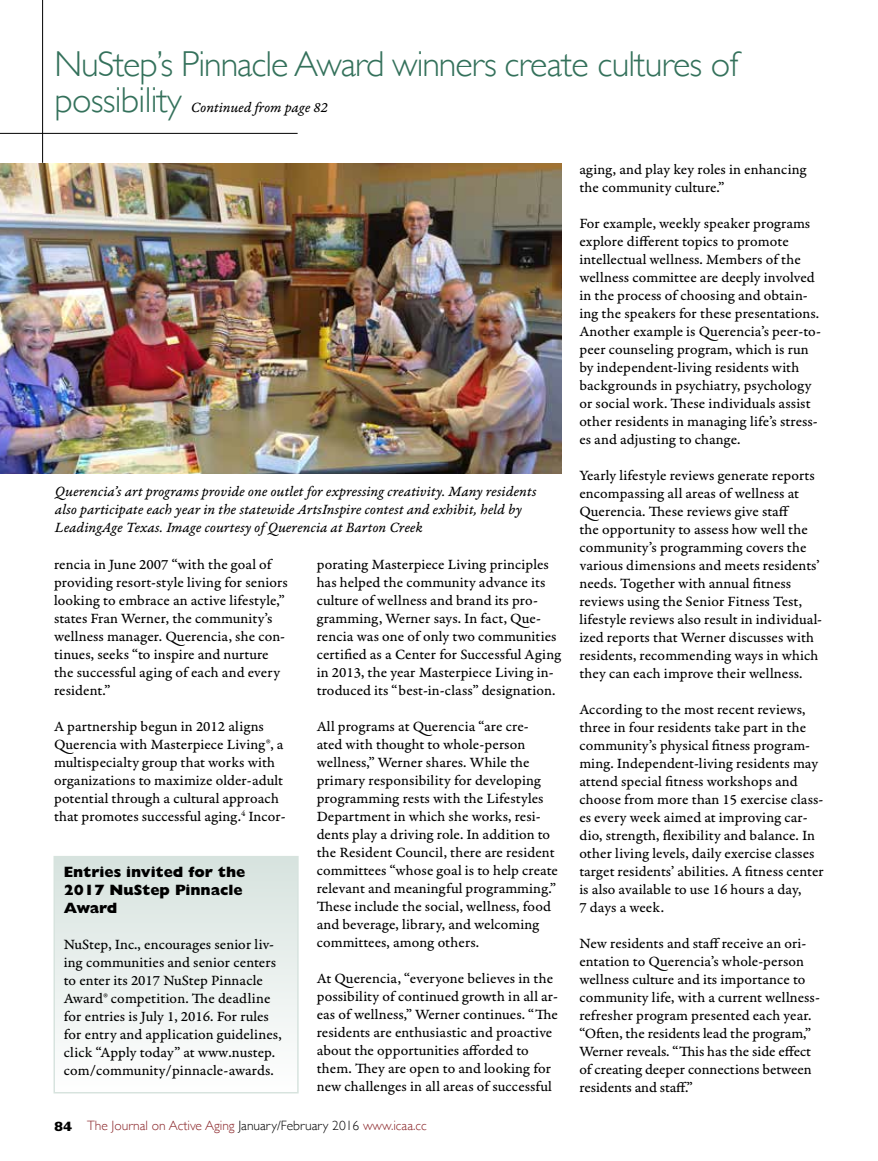
<style>
.page{position:relative;width:878px;height:1161px;background:#fff}
.page>*{position:absolute;margin:0;border:0;box-sizing:border-box;transform-origin:0 0}
.t1{font:300 36px/36px "Gill Sans";letter-spacing:-.02em;color:#34715b}
.t2{font:15px/18px "Garamond Premr Pro Capt";letter-spacing:.005em;color:#000}
.t3{font:15px/18px "Garamond Premr Pro It Capt";color:#000}
.t4{font:800 15px/18px "Gill Sans";color:#000}
.t5{font:300 13.5px "Gill Sans";color:#8a2529}
.s1{font-weight:800;color:#000}
.s2{color:#000}
</style>
<div class="page">
<hr style="left:0;top:133px;width:297px;height:1px;background:#000">
<hr style="left:42px;top:0;width:1px;height:163px;background:#000">
<div style="left:54px;top:857px;width:244px;height:236px;background:linear-gradient(to bottom,#d7e3de,#fefefe)"></div>
<img style="left:0;top:164px;width:561px;height:310px">
<h1 class="t1" style="left:54px;top:45px;width:685px">NuStep’s Pinnacle Award winners create cultures of possibility</h1>
<p class="t3" style="left:191px;top:99px;width:138px">Continued from page 82</p>
<p class="t3" style="left:55px;top:483px;width:483px">Querencia’s art programs provide one outlet for expressing creativity. Many residents also participate each year in the statewide ArtsInspire contest and exhibit, held by<br>LeadingAge Texas. Image courtesy of Querencia at Barton Creek</p>
<p class="t2" style="left:54px;top:556px;width:235px">rencia in June 2007 “with the goal of providing resort-style living for seniors looking to embrace an active lifestyle,” states Fran Werner, the community’s wellness manager. Querencia, she con&shy;tinues, seeks “to inspire and nurture the successful aging of each and every resident.”</p>
<p class="t2" style="left:54px;top:718px;width:233px">A partnership begun in 2012 aligns Querencia with Masterpiece Living®, a multispecialty group that works with organizations to maximize older-adult potential through a cultural approach that promotes successful aging.<sup>4</sup> Incor-</p>
<p class="t4" style="left:64px;top:863px;width:183px">Entries invited for the<br>2017 NuStep Pinnacle<br>Award</p>
<p class="t2" style="left:64px;top:936px;width:219px">NuStep, Inc., encourages senior liv&shy;ing communities and senior centers to enter its 2017 NuStep Pinnacle Award® competition. The deadline for entries is July 1, 2016. For rules for entry and application guidelines, click “Apply today” at www.nustep. com/community/pinnacle-awards.</p>
<p class="t2" style="left:317px;top:556px;width:246px">porating Masterpiece Living principles has helped the community advance its culture of wellness and brand its pro&shy;gramming, Werner says. In fact, Que&shy;rencia was one of only two communities certified as a Center for Successful Aging in 2013, the year Masterpiece Living in&shy;troduced its “best-in-class” designation.</p>
<p class="t2" style="left:317px;top:718px;width:243px">All programs at Querencia “are cre&shy;ated with thought to whole-person wellness,” Werner shares. While the primary responsibility for developing programming rests with the Lifestyles Department in which she works, resi&shy;dents play a driving role. In addition to the Resident Council, there are resident committees “whose goal is to help create relevant and meaningful programming.” These include the social, wellness, food and beverage, library, and welcoming committees, among others.</p>
<p class="t2" style="left:317px;top:970px;width:243px">At Querencia, “everyone believes in the possibility of continued growth in all ar&shy;eas of wellness,” Werner continues. “The residents are enthusiastic and proactive about the opportunities afforded to them. They are open to and looking for new challenges in all areas of successful</p>
<p class="t5" style="left:54px;top:1115px;width:374px"><span class="s1">84</span> The Journal on Active Aging <span class="s2">January/February 2016</span> www.icaa.cc</p>
<p class="t2" style="left:579px;top:161px;width:229px">aging, and play key roles in enhancing the community culture.”</p>
<p class="t2" style="left:579px;top:215px;width:243px">For example, weekly speaker programs explore different topics to promote intellectual wellness. Members of the wellness committee are deeply involved in the process of choosing and obtain&shy;ing the speakers for these presentations.<br>Another example is Querencia’s peer-to&shy;peer counseling program, which is run by independent-living residents with backgrounds in psychiatry, psychology or social work. These individuals assist other residents in managing life’s stress&shy;es and adjusting to change.</p>
<p class="t2" style="left:579px;top:467px;width:244px">Yearly lifestyle reviews generate reports encompassing all areas of wellness at Querencia. These reviews give staff<br>the opportunity to assess how well the community’s programming covers the various dimensions and meets residents’ needs. Together with annual fitness reviews using the Senior Fitness Test, lifestyle reviews also result in individual&shy;ized reports that Werner discusses with residents, recommending ways in which they can each improve their wellness.</p>
<p class="t2" style="left:579px;top:701px;width:246px">According to the most recent reviews, three in four residents take part in the community’s physical fitness program&shy;ming. Independent-living residents may attend special fitness workshops and choose from more than 15 exercise class&shy;es every week aimed at improving car&shy;dio, strength, flexibility and balance. In other living levels, daily exercise classes target residents’ abilities. A fitness center is also available to use 16 hours a day,<br>7 days a week.</p>
<p class="t2" style="left:579px;top:935px;width:242px">New residents and staff receive an ori&shy;entation to Querencia’s whole-person wellness culture and its importance to community life, with a current wellness&shy;refresher program presented each year. “Often, the residents lead the program,” Werner reveals. “This has the side effect of creating deeper connections between residents and staff.”</p>
</div>
